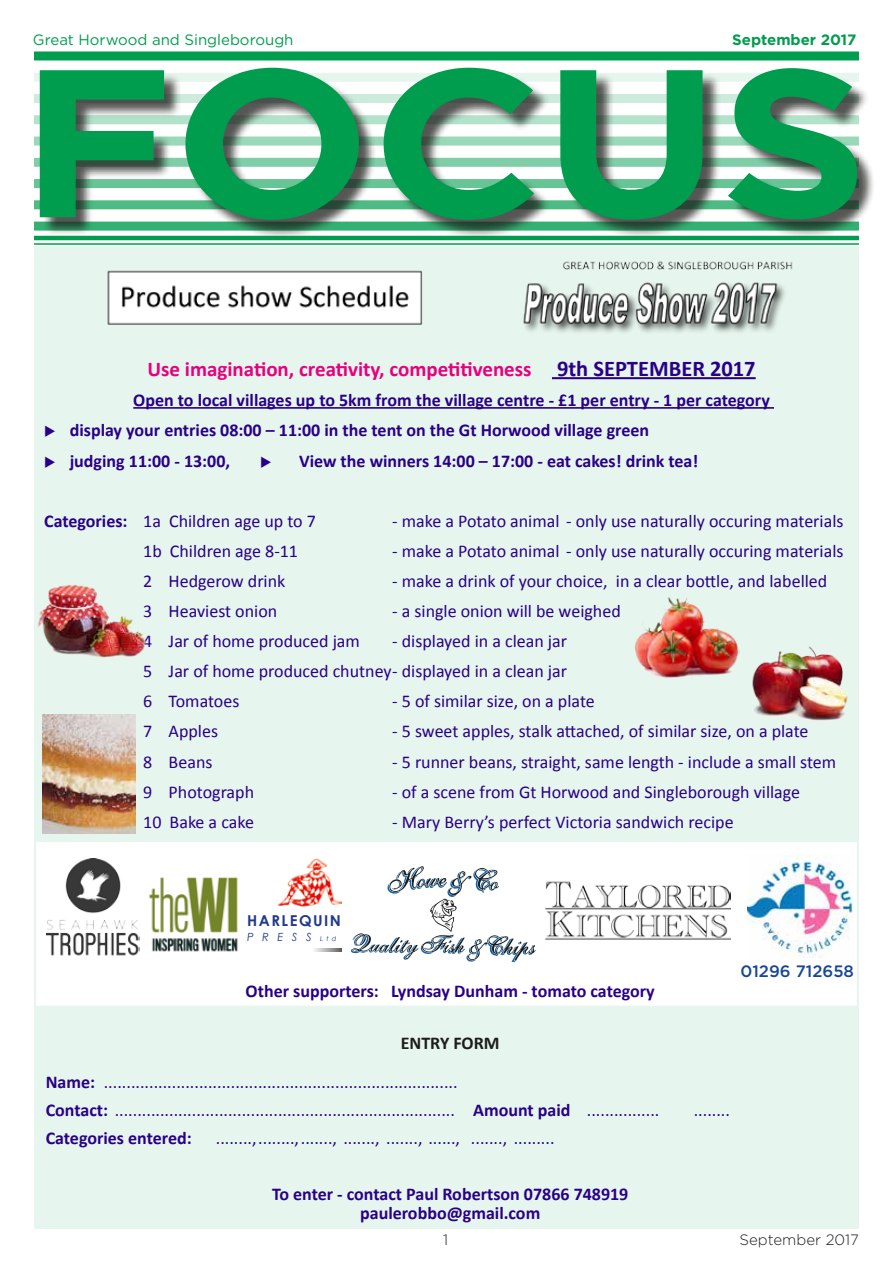
<style>
.page{position:relative;width:893px;height:1263px;background:#fff}
.page>*{position:absolute;margin:0;border:0;box-sizing:border-box;transform-origin:0 0}
.t1{font:700 210px "Gotham";color:#009d4e;scale:1.11 1}
.t2{font:700 21px "Calibri";color:#e6007d}
.t3{font:18px/30.2px "Calibri";color:#290088}
.t4{font:700 18px/19.5px "Calibri";color:#290088;text-align:center}
.t5{font:500 16.5px "Gotham";color:#184792}
.t6{font:15px "Gotham";color:#009d4e}
.t7{font:300 15px "Gotham";color:#1d1d1b}
.t8{font:700 15px "Gotham";color:#009d4e}
.t9{font:700 15px "Century Gothic";letter-spacing:.1em;color:#20398b}
.t10{font:italic 11.25px "Century Gothic";letter-spacing:.75em;color:#20398b}
.s1{font-size:22.5px;color:#290088}
.s2{font-weight:700}
.s3{font-size:6.6px}
.s4{font-weight:700;color:#1d1d1b}
</style>
<div class="page">
<div style="left:34px;top:247px;width:825px;height:982px;background:#e6f5ed"></div>
<div style="left:36px;top:842px;width:821px;height:164px;background:#fff"></div>
<hr style="left:34px;top:236px;width:825px;height:4px;background:#009d4e">
<hr style="left:34px;top:243px;width:825px;height:2px;background:#009d4e">
<div style="left:34px;top:51px;width:825px;height:9px;background:#009d4e"></div>
<div style="left:42px;top:70px;width:834px;height:169px;background:#1d1d1b;opacity:.75"></div>
<hr style="left:552px;top:377px;width:204px;height:2px;background:#290088">
<hr style="left:133px;top:407px;width:641px;height:2px;background:#290088">
<img style="left:107px;top:261px;width:686px;height:72px">
<img style="left:47px;top:859px;width:92px;height:97px">
<img style="left:149px;top:877px;width:89px;height:75px">
<img style="left:747px;top:854px;width:107px;height:104px">
<img style="left:277px;top:858px;width:64px;height:49px">
<svg style="left:314px;top:949px;width:27px;height:2px"></svg>
<svg style="left:351px;top:866px;width:185px;height:96px"></svg>
<img style="left:545px;top:881px;width:185px;height:59px">
<img style="left:752px;top:646px;width:97px;height:75px">
<img style="left:635px;top:597px;width:105px;height:80px">
<img style="left:43px;top:714px;width:92px;height:119px">
<img style="left:38px;top:585px;width:108px;height:73px">
<p class="t6" style="left:33px;top:30px;width:262px">Great Horwood and Singleborough</p>
<p class="t8" style="left:732px;top:30px;width:126px">September 2017</p>
<h1 class="t1" style="left:20px;top:4px;width:766px">FOCUS</h1>
<p class="t2" style="left:147px;top:356px;width:610px">Use imagination, creativity, competitiveness <span class="s1">9th SEPTEMBER 2017</span></p>
<p class="t4" style="left:133px;top:391px;width:638px">Open to local villages up to 5km from the village centre - £1 per entry - 1 per category</p>
<p class="t4" style="left:44px;top:421px;width:606px">◆ display your entries 08:00 – 11:00 in the tent on the Gt Horwood village green</p>
<p class="t4" style="left:44px;top:451px;width:187px">◆ judging 11:00 - 13:00,</p>
<p class="t4" style="left:260px;top:451px;width:440px">◆ View the winners 14:00 – 17:00 - eat cakes! drink tea!</p>
<p class="t3" style="left:44px;top:506px;width:273px"><span class="s2">Categories:</span> 1a Children age up to 7</p>
<p class="t3" style="left:392px;top:506px;width:453px">- make a Potato animal - only use naturally occuring materials</p>
<p class="t3" style="left:143px;top:536px;width:156px">1b Children age 8-11</p>
<p class="t3" style="left:392px;top:536px;width:453px">- make a Potato animal - only use naturally occuring materials</p>
<p class="t3" style="left:143px;top:566px;width:144px">2 Hedgerow drink</p>
<p class="t3" style="left:392px;top:566px;width:437px">- make a drink of your choice, in a clear bottle, and labelled</p>
<p class="t3" style="left:143px;top:596px;width:136px">3 Heaviest onion</p>
<p class="t3" style="left:392px;top:596px;width:230px">- a single onion will be weighed</p>
<p class="t3" style="left:143px;top:626px;width:218px">4 Jar of home produced jam</p>
<p class="t3" style="left:143px;top:626px;width:425px;text-align:justify;text-indent:249px">- displayed in a clean jar 5 Jar of home produced chutney- displayed in a clean jar 6 Tomatoes</p>
<p class="t3" style="left:392px;top:686px;width:204px">- 5 of similar size, on a plate</p>
<p class="t3" style="left:143px;top:716px;width:76px">7 Apples</p>
<p class="t3" style="left:392px;top:716px;width:418px">- 5 sweet apples, stalk attached, of similar size, on a plate</p>
<p class="t3" style="left:143px;top:746px;width:71px">8 Beans</p>
<p class="t3" style="left:392px;top:746px;width:445px">- 5 runner beans, straight, same length - include a small stem</p>
<p class="t3" style="left:143px;top:777px;width:112px">9 Photograph</p>
<p class="t3" style="left:392px;top:777px;width:409px">- of a scene from Gt Horwood and Singleborough village</p>
<p class="t3" style="left:143px;top:807px;width:112px">10 Bake a cake</p>
<p class="t3" style="left:392px;top:807px;width:343px">- Mary Berry’s perfect Victoria sandwich recipe</p>
<p class="t9" style="left:247px;top:911px;width:95px">HARLEQUIN</p>
<p class="t10" style="left:247px;top:930px;width:91px">PRESS <span class="s3">Ltd</span></p>
<p class="t4" style="left:246px;top:981px;width:411px">Other supporters: Lyndsay Dunham - tomato category</p>
<p class="t3" style="left:46px;top:1023px;width:455px;line-height:39px;text-indent:355px"><span class="s4">ENTRY FORM<br></span><span class="s2">Name:</span> ..............................................................................</p>
<p class="t3" style="left:46px;top:1095px;width:615px"><span class="s2">Contact:</span> ........................................................................... <span class="s2">Amount paid</span> ................</p>
<p class="t3" style="left:694px;top:1095px;width:38px">........</p>
<p class="t4" style="left:46px;top:1128px;width:148px">Categories entered:</p>
<p class="t3" style="left:216px;top:1123px;width:340px">........,........,......., ......., ......., ......, ......., .........</p>
<p class="t5" style="left:741px;top:961px;width:115px">01296 712658</p>
<p class="t4" style="left:272px;top:1184px;width:358px">To enter - contact Paul Robertson 07866 748919 paulerobbo@gmail.com</p>
<p class="t7" style="left:443px;top:1230px;width:7px">1</p>
<p class="t7" style="left:739px;top:1230px;width:121px">September 2017</p>
</div>
